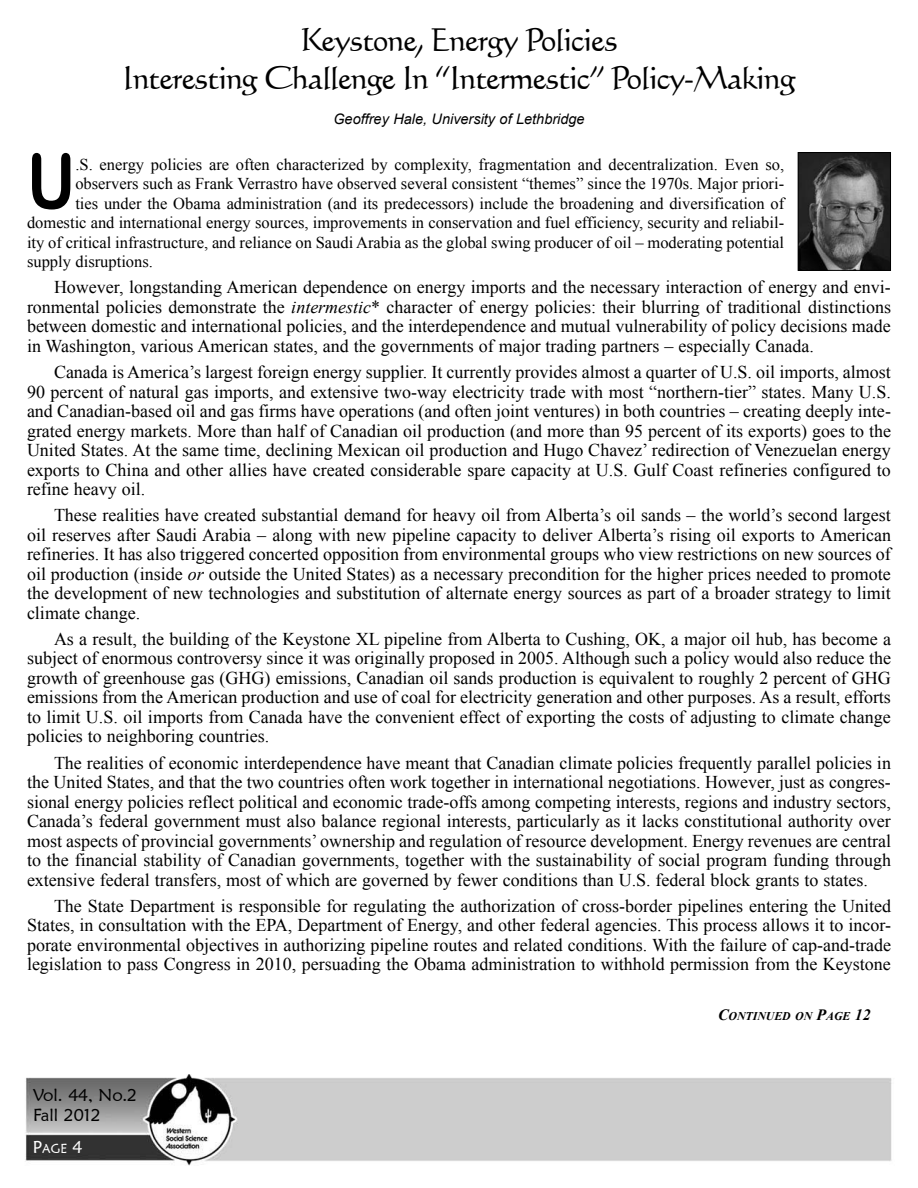
<style>
.page{position:relative;width:918px;height:1188px;background:#fff}
.page>*{position:absolute;margin:0;border:0;box-sizing:border-box;transform-origin:0 0}
.t1{font:76.5px "Arial Rounded MT Bold";color:#000;scale:.83 1}
.t2{font:31.5px/37.8px "Calligraphic 421 BT Roman B";letter-spacing:-.03em;color:#000;text-align:center}
.t3{font:18px/19.5px "Times New Roman";color:#000;text-align:justify}
.t4{font:17.25px/20.7px "Maiandra GD";color:#000}
.t5{font:16.5px "Times New Roman";color:#000}
.t6{font:italic 14.55px "Arial";color:#000}
.t7{font:12.9px "Maiandra GD";color:#fff}
.t8{font:italic 700 11.85px "Times New Roman";color:#000}
.s1{font-style:italic}
.s2{font-size:15.75px}
.s3{font-size:17.25px}
</style>
<div class="page">
<img style="left:25px;top:1074px;width:867px;height:92px">
<img style="left:800px;top:154px;width:89px;height:115px">
<div style="left:798px;top:152px;width:93px;height:119px;border:1px solid #000"></div>
<h2 class="t2" style="left:122px;top:20px;width:675px">Keystone, Energy Policies<br>Interesting Challenge In “Intermestic” Policy-Making</h2>
<p class="t6" style="left:333px;top:109px;width:253px">Geoffrey Hale, University of Lethbridge</p>
<h1 class="t1" style="left:27px;top:136px;width:60px">U</h1>
<p class="t5" style="left:75px;top:153px;width:710px">.S. energy policies are often characterized by complexity, fragmentation and decentralization. Even so,</p>
<p class="t5" style="left:75px;top:172px;width:710px">observers such as Frank Verrastro have observed several consistent “themes” since the 1970s. Major priori-</p>
<p class="t5" style="left:75px;top:192px;width:710px">ties under the Obama administration (and its predecessors) include the broadening and diversification of</p>
<p class="t5" style="left:27px;top:211px;width:759px">domestic and international energy sources, improvements in conservation and fuel efficiency, security and reliabil-</p>
<p class="t5" style="left:27px;top:231px;width:759px">ity of critical infrastructure, and reliance on Saudi Arabia as the global swing producer of oil – moderating potential</p>
<p class="t5" style="left:27px;top:250px;width:128px">supply disruptions.</p>
<p class="t3" style="left:27px;top:277px;width:866px;text-indent:27px">However, longstanding American dependence on energy imports and the necessary interaction of energy and envi&shy;ronmental policies demonstrate the <span class="s1">intermestic</span>* character of energy policies: their blurring of traditional distinctions between domestic and international policies, and the interdependence and mutual vulnerability of policy decisions made in Washington, various American states, and the governments of major trading partners – especially Canada.</p>
<p class="t3" style="left:27px;top:362px;width:866px;text-indent:27px">Canada is America’s largest foreign energy supplier. It currently provides almost a quarter of U.S. oil imports, almost 90 percent of natural gas imports, and extensive two-way electricity trade with most “northern-tier” states. Many U.S. and Canadian-based oil and gas firms have operations (and often joint ventures) in both countries – creating deeply inte&shy;grated energy markets. More than half of Canadian oil production (and more than 95 percent of its exports) goes to the United States. At the same time, declining Mexican oil production and Hugo Chavez’ redirection of Venezuelan energy exports to China and other allies have created considerable spare capacity at U.S. Gulf Coast refineries configured to refine heavy oil.</p>
<p class="t3" style="left:27px;top:505px;width:866px;text-indent:27px">These realities have created substantial demand for heavy oil from Alberta’s oil sands – the world’s second largest oil reserves after Saudi Arabia – along with new pipeline capacity to deliver Alberta’s rising oil exports to American refineries. It has also triggered concerted opposition from environmental groups who view restrictions on new sources of oil production (inside <span class="s1">or</span> outside the United States) as a necessary precondition for the higher prices needed to promote the development of new technologies and substitution of alternate energy sources as part of a broader strategy to limit climate change.</p>
<p class="t3" style="left:27px;top:629px;width:866px;text-indent:27px">As a result, the building of the Keystone XL pipeline from Alberta to Cushing, OK, a major oil hub, has become a subject of enormous controversy since it was originally proposed in 2005. Although such a policy would also reduce the growth of greenhouse gas (GHG) emissions, Canadian oil sands production is equivalent to roughly 2 percent of GHG emissions from the American production and use of coal for electricity generation and other purposes. As a result, efforts to limit U.S. oil imports from Canada have the convenient effect of exporting the costs of adjusting to climate change policies to neighboring countries.</p>
<p class="t3" style="left:27px;top:753px;width:866px;text-indent:27px">The realities of economic interdependence have meant that Canadian climate policies frequently parallel policies in the United States, and that the two countries often work together in international negotiations. However, just as congres&shy;sional energy policies reflect political and economic trade-offs among competing interests, regions and industry sectors, Canada’s federal government must also balance regional interests, particularly as it lacks constitutional authority over most aspects of provincial governments’ ownership and regulation of resource development. Energy revenues are central to the financial stability of Canadian governments, together with the sustainability of social program funding through extensive federal transfers, most of which are governed by fewer conditions than U.S. federal block grants to states.</p>
<p class="t3" style="left:27px;top:896px;width:866px;text-indent:27px">The State Department is responsible for regulating the authorization of cross-border pipelines entering the United States, in consultation with the EPA, Department of Energy, and other federal agencies. This process allows it to incor&shy;porate environmental objectives in authorizing pipeline routes and related conditions. With the failure of cap-and-trade legislation to pass Congress in 2010, persuading the Obama administration to withhold permission from the Keystone</p>
<p class="t8" style="left:718px;top:1007px;width:154px"><span class="s2">C</span>ONTINUED ON <span class="s2">P</span>AGE <span class="s2">12</span></p>
<p class="t4" style="left:33px;top:1084px;width:106px">Vol. 44, No.2<br>Fall 2012</p>
<p class="t7" style="left:33px;top:1140px;width:51px"><span class="s3">P</span>age <span class="s3">4</span></p>
</div>
